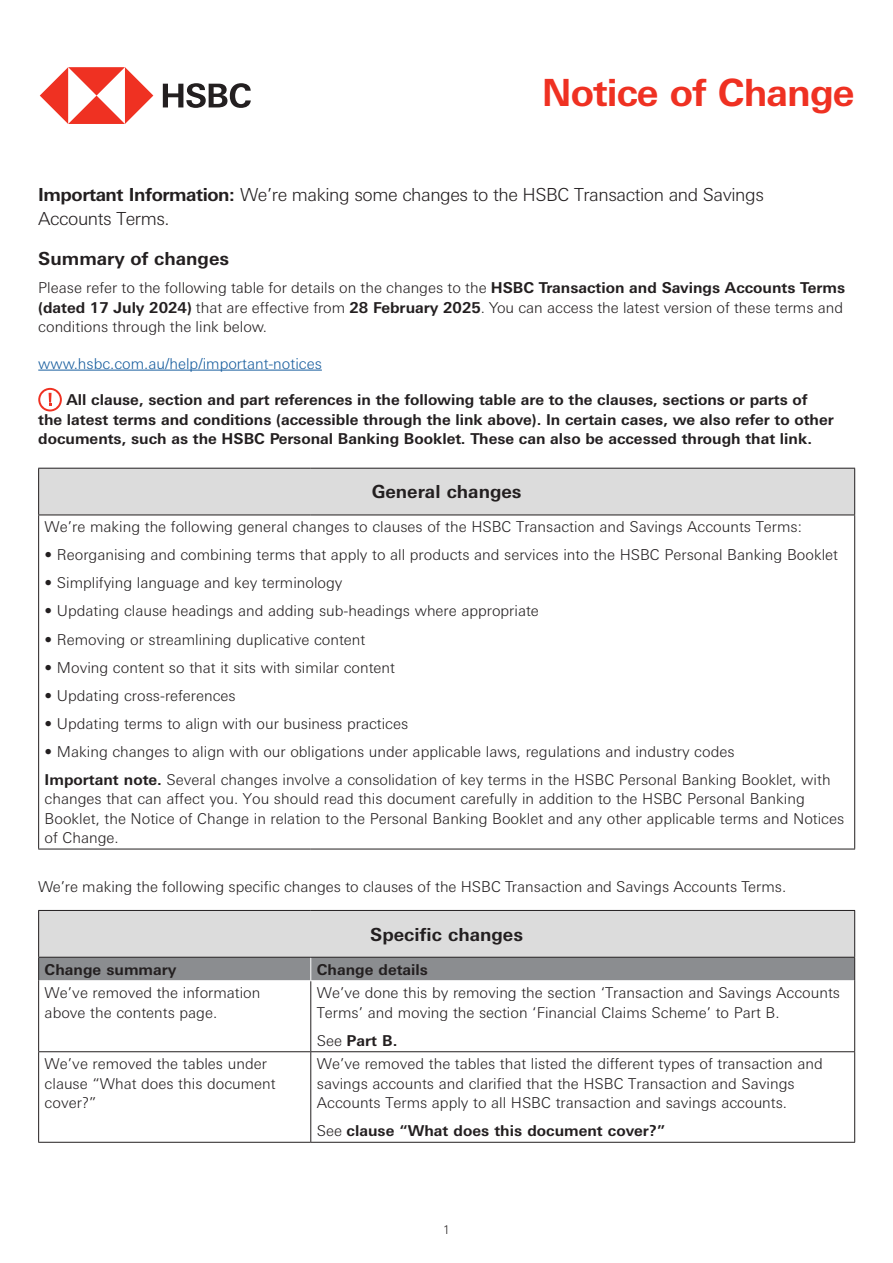
<style>
.page{position:relative;width:893px;height:1263px;background:#fff}
.page>*{position:absolute;margin:0;border:0;box-sizing:border-box;transform-origin:0 0}
.t1{font:700 37.5px "Univers Nextfor HSBC";letter-spacing:-.025em;color:#ef3122}
.t2{font:300 18px/24px "Univers Nextfor HSBC";letter-spacing:-.025em;color:#231f20}
.t3{font:700 18px "Univers Nextfor HSBC";color:#231f20}
.t4{font:300 15px/19.5px "Univers Nextfor HSBC";color:#231f20}
.t5{font:700 15px/19.5px "Univers Nextfor HSBC";color:#231f20}
.t6{font:300 15px "Univers Nextfor HSBC";color:#175d9e}
.t7{font:300 12px "Univers Nextfor HSBC";color:#231f20}
.s1{font-weight:700}
.s2{font-weight:300}
</style>
<div class="page">
<hr style="left:38px;top:370px;width:284px;height:1px;background:#175d9e">
<svg style="left:38px;top:388px;width:24px;height:23px"></svg>
<div style="left:39px;top:468px;width:816px;height:47px;background:#dcdcdc"></div>
<hr style="left:38px;top:515px;width:273px;height:1px;background:#231f20">
<hr style="left:311px;top:515px;width:544px;height:1px;background:#231f20">
<hr style="left:38px;top:469px;width:1px;height:46px;background:#231f20">
<hr style="left:854px;top:469px;width:1px;height:46px;background:#231f20">
<hr style="left:38px;top:515px;width:1px;height:334px;background:#231f20">
<hr style="left:854px;top:515px;width:1px;height:334px;background:#231f20">
<hr style="left:38px;top:849px;width:273px;height:1px;background:#231f20">
<hr style="left:311px;top:849px;width:544px;height:1px;background:#231f20">
<hr style="left:38px;top:468px;width:273px;height:1px;background:#231f20">
<hr style="left:311px;top:468px;width:544px;height:1px;background:#231f20">
<div style="left:39px;top:910px;width:816px;height:47px;background:#dcdcdc"></div>
<hr style="left:310px;top:981px;width:1px;height:70px;background:#231f20">
<hr style="left:310px;top:1052px;width:1px;height:90px;background:#231f20">
<hr style="left:38px;top:1051px;width:273px;height:1px;background:#231f20">
<hr style="left:311px;top:1051px;width:544px;height:1px;background:#231f20">
<hr style="left:38px;top:1142px;width:273px;height:1px;background:#231f20">
<hr style="left:311px;top:1142px;width:544px;height:1px;background:#231f20">
<hr style="left:38px;top:911px;width:1px;height:46px;background:#231f20">
<hr style="left:854px;top:911px;width:1px;height:46px;background:#231f20">
<svg style="left:38px;top:957px;width:817px;height:24px;background:#8c8d90"></svg>
<hr style="left:38px;top:981px;width:1px;height:70px;background:#231f20">
<hr style="left:854px;top:981px;width:1px;height:70px;background:#231f20">
<hr style="left:38px;top:1052px;width:1px;height:90px;background:#231f20">
<hr style="left:854px;top:1052px;width:1px;height:90px;background:#231f20">
<hr style="left:38px;top:910px;width:273px;height:1px;background:#231f20">
<hr style="left:311px;top:910px;width:544px;height:1px;background:#231f20">
<svg style="left:40px;top:67px;width:113px;height:57px"></svg>
<svg style="left:163px;top:83px;width:88px;height:25px"></svg>
<h1 class="t1" style="left:542px;top:66px;width:314px">Notice of Change</h1>
<p class="t2" style="left:38px;top:181px;width:727px"><span class="s1">Important Information:</span> We’re making some changes to the HSBC Transaction and Savings<br>Accounts Terms.</p>
<p class="t3" style="left:38px;top:246px;width:192px">Summary of changes</p>
<p class="t4" style="left:38px;top:277px;width:808px">Please refer to the following table for details on the changes to the <span class="s1">HSBC Transaction and Savings Accounts Terms (dated 17 July 2024)</span> that are effective from <span class="s1">28 February 2025</span>. You can access the latest version of these terms and conditions through the link below.</p>
<p class="t6" style="left:38px;top:353px;width:285px">www.hsbc.com.au/help/important-notices</p>
<p class="t5" style="left:38px;top:389px;width:797px;text-indent:28px">All clause, section and part references in the following table are to the clauses, sections or parts of the latest terms and conditions (accessible through the link above). In certain cases, we also refer to other documents, such as the HSBC Personal Banking Booklet. These can also be accessed through that link.</p>
<p class="t3" style="left:372px;top:479px;width:151px">General changes</p>
<p class="t4" style="left:45px;top:516px;width:759px">We’re making the following general changes to clauses of the HSBC Transaction and Savings Accounts Terms:</p>
<p class="t4" style="left:45px;top:544px;width:795px">• Reorganising and combining terms that apply to all products and services into the HSBC Personal Banking Booklet</p>
<p class="t4" style="left:45px;top:572px;width:299px">• Simplifying language and key terminology</p>
<p class="t4" style="left:45px;top:600px;width:496px">• Updating clause headings and adding sub-headings where appropriate</p>
<p class="t4" style="left:45px;top:628px;width:322px">• Removing or streamlining duplicative content</p>
<p class="t4" style="left:45px;top:656px;width:352px">• Moving content so that it sits with similar content</p>
<p class="t4" style="left:45px;top:684px;width:193px">• Updating cross-references</p>
<p class="t4" style="left:45px;top:712px;width:365px">• Updating terms to align with our business practices</p>
<p class="t4" style="left:45px;top:736px;width:787px;line-height:28px">• Making changes to align with our obligations under applicable laws, regulations and industry codes<br><span class="s1">Important note.</span> Several changes involve a consolidation of key terms in the HSBC Personal Banking Booklet, with</p>
<p class="t4" style="left:45px;top:788px;width:801px">changes that can affect you. You should read this document carefully in addition to the HSBC Personal Banking<br>Booklet, the Notice of Change in relation to the Personal Banking Booklet and any other applicable terms and Notices of Change.</p>
<p class="t4" style="left:38px;top:876px;width:749px">We’re making the following specific changes to clauses of the HSBC Transaction and Savings Accounts Terms.</p>
<p class="t3" style="left:370px;top:921px;width:154px">Specific changes</p>
<p class="t5" style="left:45px;top:959px;width:133px">Change summary</p>
<p class="t5" style="left:317px;top:959px;width:113px">Change details</p>
<p class="t4" style="left:45px;top:982px;width:217px">We’ve removed the information above the contents page.</p>
<p class="t4" style="left:317px;top:982px;width:525px">We’ve done this by removing the section ‘Transaction and Savings Accounts<br>Terms’ and moving the section ‘Financial Claims Scheme’ to Part B.</p>
<p class="t5" style="left:317px;top:1030px;width:82px"><span class="s2">See</span> Part B.</p>
<p class="t4" style="left:45px;top:1053px;width:233px">We’ve removed the tables under clause “What does this document cover?”</p>
<p class="t4" style="left:317px;top:1053px;width:507px">We’ve removed the tables that listed the different types of transaction and savings accounts and clarified that the HSBC Transaction and Savings<br>Accounts Terms apply to all HSBC transaction and savings accounts.</p>
<p class="t5" style="left:317px;top:1120px;width:350px"><span class="s2">See</span> clause “What does this document cover?”</p>
<p class="t7" style="left:443px;top:1221px;width:8px">1</p>
</div>
